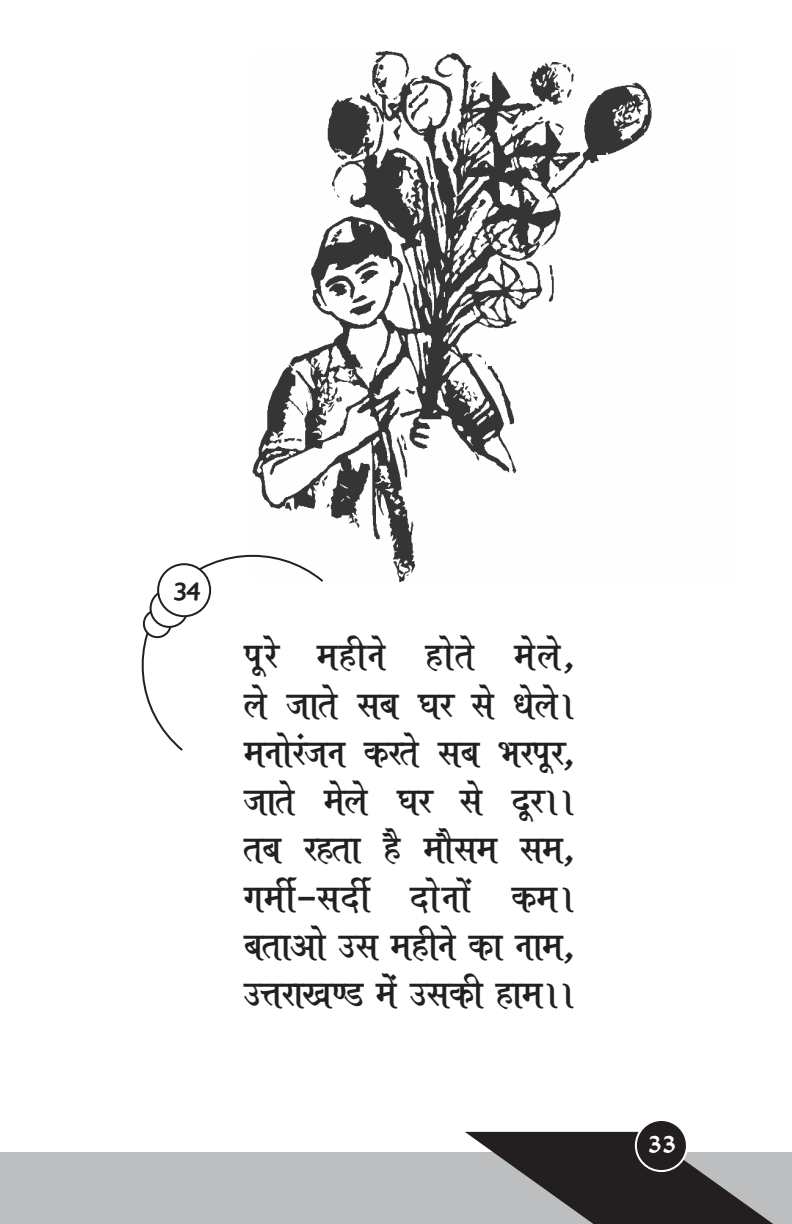
<style>
.page{position:relative;width:792px;height:1224px;background:#fff}
.page>*{position:absolute;margin:0;border:0;box-sizing:border-box;transform-origin:0 0}
.t1{font:700 44px/48.2px "AA Tripti";color:#231f20;text-align:justify}
.t2{font:700 36px "AA Tripti";color:#231f20}
.t3{font:700 32px "AA Text";color:#fff}
</style>
<div class="page">
<img style="left:252px;top:52px;width:400px;height:530px">
<svg style="left:141px;top:542px;width:184px;height:209px"></svg>
<svg style="left:143px;top:609px;width:29px;height:29px"></svg>
<svg style="left:150px;top:589px;width:39px;height:39px"></svg>
<div style="left:157px;top:563px;width:54px;height:54px;background:#fff;border:2px solid #231f20;border-radius:50%"></div>
<div style="left:2px;top:1152px;width:790px;height:72px;background:#bcbec0"></div>
<svg style="left:465px;top:1132px;width:308px;height:92px"></svg>
<div style="left:635px;top:1119px;width:53px;height:53px;background:#231f20;border:2px solid #fff;border-radius:50%"></div>
<hr style="left:0;top:1152px;width:2px;height:72px;background:#bcbec0">
<p class="t2" style="left:174px;top:577px;width:27px">34</p>
<p class="t1" style="left:244px;top:637px;width:332px">iwjs eghus gksrs esys] ys tkrs lc ?kj ls /ksysA euksjatu djrs lc Hkjiwj] tkrs esys ?kj ls nwjAA rc jgrk gS ekSle le] xehZ&amp;lnhZ nksuksa deA crkvks ml eghus dk uke] mÙkjk[k.M esa mldh gkeAA</p>
<p class="t3" style="left:648px;top:1123px;width:30px">33</p>
</div>
